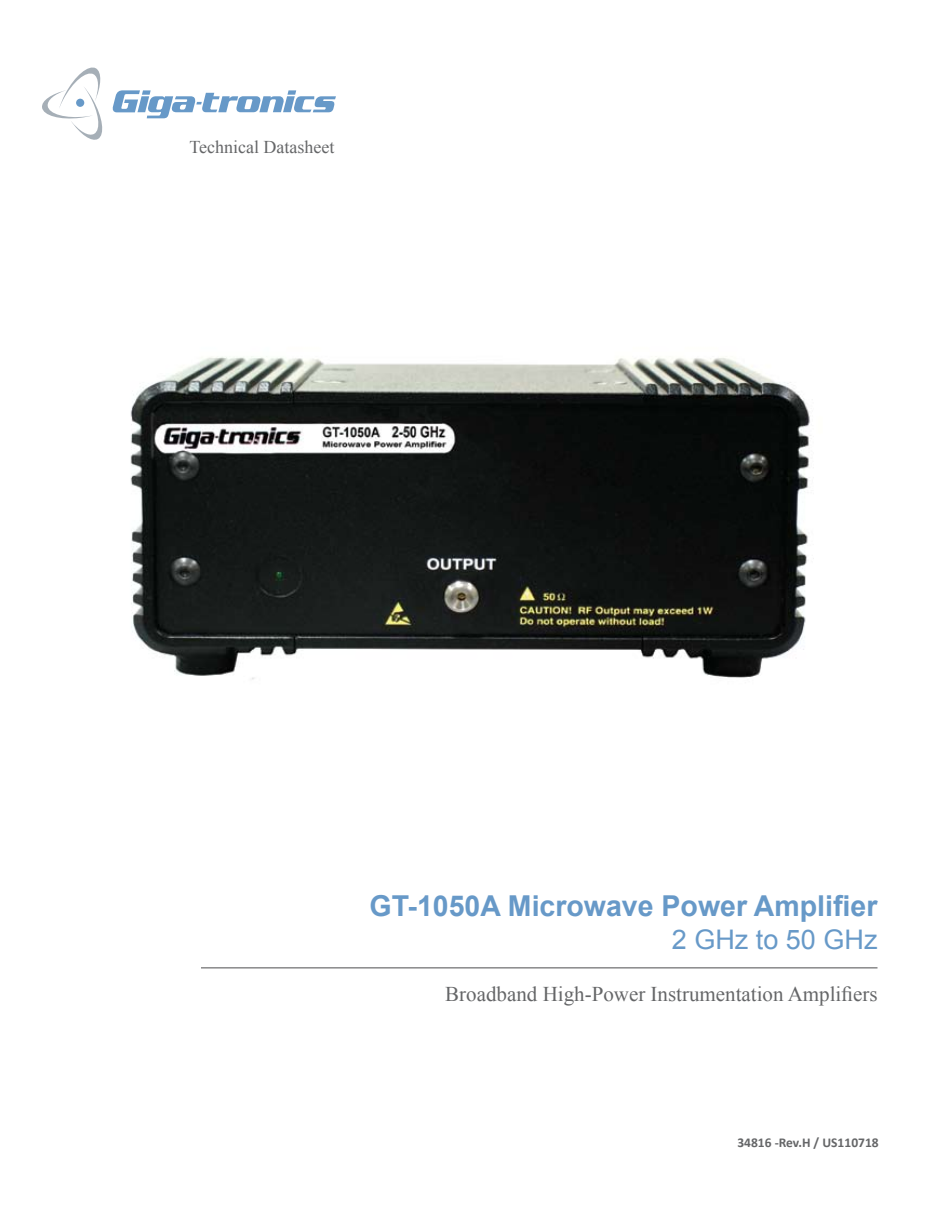
<style>
.page{position:relative;width:945px;height:1215px;background:#fff}
.page>*{position:absolute;margin:0;border:0;box-sizing:border-box;transform-origin:0 0}
.t1{font:700 28.8px "Arial";color:#6799c8}
.t2{font:27px "Arial";color:#6799c8}
.t3{font:21px "Times New Roman";color:#656668}
.t4{font:18px "Times New Roman";color:#656668}
.t5{font:700 13.5px "Calibri";color:#656668}
</style>
<div class="page">
<img style="left:130px;top:356px;width:684px;height:324px">
<svg style="left:42px;top:68px;width:60px;height:72px"></svg>
<div style="left:76px;top:99px;width:8px;height:8px;background:#6799c8;border-radius:50%"></div>
<svg style="left:112px;top:90px;width:224px;height:28px"></svg>
<hr style="left:201px;top:968px;width:677px;height:1px;background:#4d4d4f">
<p class="t4" style="left:189px;top:135px;width:147px">Technical Datasheet</p>
<h1 class="t1" style="left:370px;top:887px;width:509px">GT-1050A Microwave Power Amplifier</h1>
<p class="t2" style="left:672px;top:921px;width:207px">2 GHz to 50 GHz</p>
<p class="t3" style="left:445px;top:980px;width:434px">Broadband High-Power Instrumentation Amplifiers</p>
<p class="t5" style="left:737px;top:1135px;width:143px">34816 -Rev.H / US110718</p>
</div>
